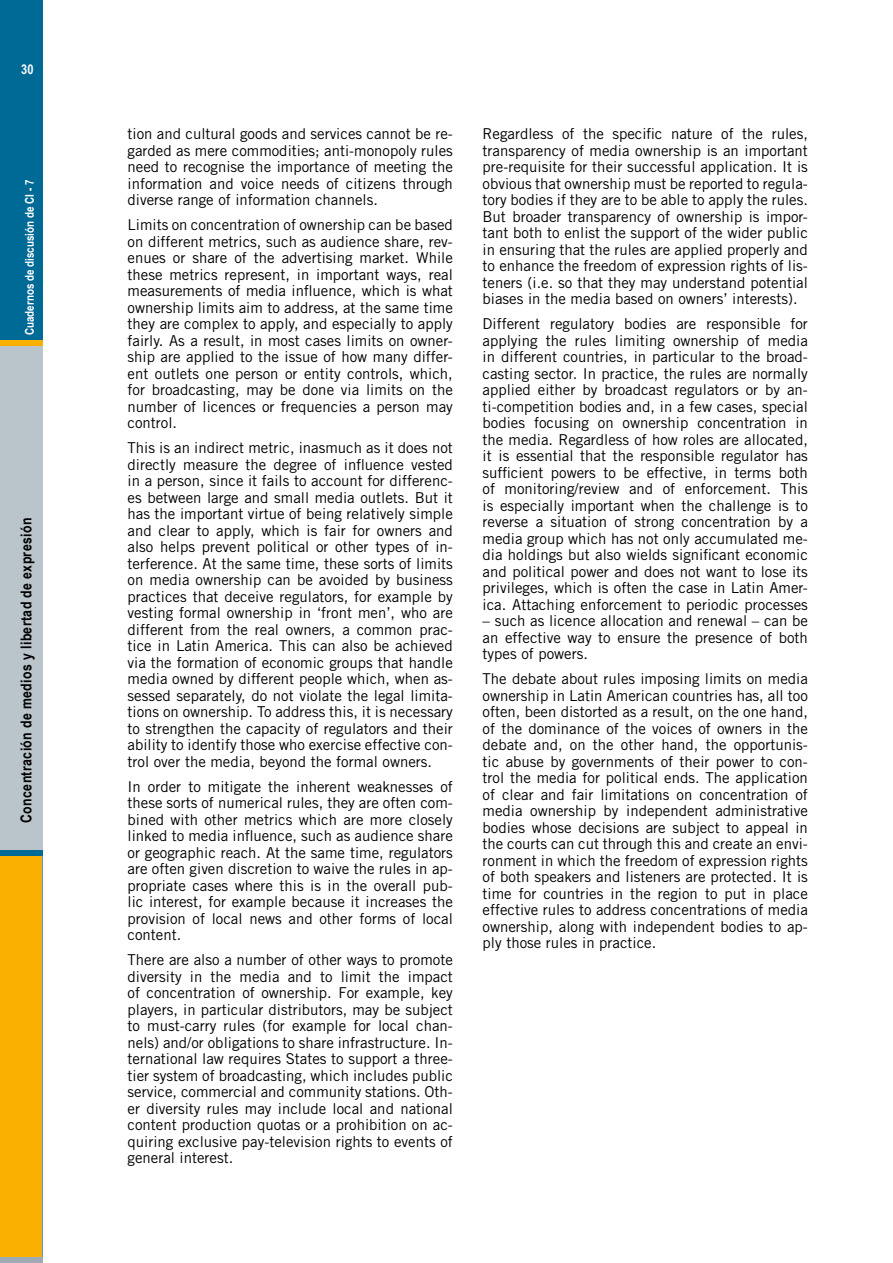
<style>
.page{position:relative;width:893px;height:1263px;background:#fff}
.page>*{position:absolute;margin:0;border:0;box-sizing:border-box;transform-origin:0 0}
.t1{font:15px/16.5px "Trade Gothic";color:#000;text-align:justify}
.t2{font:700 15px "Arial Narrow";letter-spacing:.025em;color:#000}
.t3{font:700 13.5px "Arial Narrow";color:#fff}
.t4{font:700 12px "Arial Narrow";color:#fff}
</style>
<div class="page">
<div style="left:0;top:0;width:43px;height:1263px;background:#006a96"></div>
<div style="left:0;top:340px;width:43px;height:510px;background:#bac5cb"></div>
<div style="left:0;top:856px;width:43px;height:401px;background:#f9b000"></div>
<div style="left:0;top:340px;width:43px;height:6px;background:#f9b000"></div>
<div style="left:0;top:1257px;width:43px;height:6px;background:#9fabb3"></div>
<p class="t3" style="left:21px;top:59px;width:14px">30</p>
<p class="t4" style="left:21px;top:335px;width:157px;rotate:-90deg">Cuadernos de discusión de CI - 7</p>
<p class="t2" style="left:15px;top:823px;width:307px;rotate:-90deg">Concentración de medios y libertad de expresión</p>
<p class="t1" style="left:128px;top:125px;width:327px">tion and cultural goods and services cannot be re&shy;garded as mere commodities; anti-monopoly rules need to recognise the importance of meeting the information and voice needs of citizens through diverse range of information channels.</p>
<p class="t1" style="left:128px;top:216px;width:327px">Limits on concentration of ownership can be based on different metrics, such as audience share, rev&shy;enues or share of the advertising market. While these metrics represent, in important ways, real measurements of media influence, which is what ownership limits aim to address, at the same time they are complex to apply, and especially to apply fairly. As a result, in most cases limits on owner&shy;ship are applied to the issue of how many differ&shy;ent outlets one person or entity controls, which, for broadcasting, may be done via limits on the number of licences or frequencies a person may control.</p>
<p class="t1" style="left:128px;top:439px;width:327px">This is an indirect metric, inasmuch as it does not directly measure the degree of influence vested in a person, since it fails to account for differenc&shy;es between large and small media outlets. But it has the important virtue of being relatively simple and clear to apply, which is fair for owners and also helps prevent political or other types of in&shy;terference. At the same time, these sorts of limits on media ownership can be avoided by business practices that deceive regulators, for example by vesting formal ownership in ‘front men’, who are different from the real owners, a common prac&shy;tice in Latin America. This can also be achieved via the formation of economic groups that handle media owned by different people which, when as&shy;sessed separately, do not violate the legal limita&shy;tions on ownership. To address this, it is necessary to strengthen the capacity of regulators and their ability to identify those who exercise effective con&shy;trol over the media, beyond the formal owners.</p>
<p class="t1" style="left:128px;top:778px;width:327px">In order to mitigate the inherent weaknesses of these sorts of numerical rules, they are often com&shy;bined with other metrics which are more closely linked to media influence, such as audience share or geographic reach. At the same time, regulators are often given discretion to waive the rules in ap&shy;propriate cases where this is in the overall pub&shy;lic interest, for example because it increases the provision of local news and other forms of local content.</p>
<p class="t1" style="left:128px;top:951px;width:327px">There are also a number of other ways to promote diversity in the media and to limit the impact of concentration of ownership. For example, key players, in particular distributors, may be subject to must-carry rules (for example for local chan&shy;nels) and/or obligations to share infrastructure. In&shy;ternational law requires States to support a three&shy;tier system of broadcasting, which includes public service, commercial and community stations. Oth&shy;er diversity rules may include local and national content production quotas or a prohibition on ac&shy;quiring exclusive pay-television rights to events of general interest.</p>
<p class="t1" style="left:483px;top:125px;width:327px">Regardless of the specific nature of the rules, transparency of media ownership is an important pre-requisite for their successful application. It is obvious that ownership must be reported to regula&shy;tory bodies if they are to be able to apply the rules.<br>But broader transparency of ownership is impor&shy;tant both to enlist the support of the wider public in ensuring that the rules are applied properly and to enhance the freedom of expression rights of lis&shy;teners (i.e. so that they may understand potential biases in the media based on owners’ interests).</p>
<p class="t1" style="left:483px;top:315px;width:327px">Different regulatory bodies are responsible for applying the rules limiting ownership of media in different countries, in particular to the broad&shy;casting sector. In practice, the rules are normally applied either by broadcast regulators or by an&shy;ti-competition bodies and, in a few cases, special bodies focusing on ownership concentration in the media. Regardless of how roles are allocated, it is essential that the responsible regulator has sufficient powers to be effective, in terms both of monitoring/review and of enforcement. This is especially important when the challenge is to reverse a situation of strong concentration by a media group which has not only accumulated me&shy;dia holdings but also wields significant economic and political power and does not want to lose its privileges, which is often the case in Latin Amer&shy;ica. Attaching enforcement to periodic processes</p>
<p class="t1" style="left:483px;top:612px;width:327px">– such as licence allocation and renewal – can be an effective way to ensure the presence of both types of powers.</p>
<p class="t1" style="left:483px;top:670px;width:327px">The debate about rules imposing limits on media ownership in Latin American countries has, all too often, been distorted as a result, on the one hand, of the dominance of the voices of owners in the debate and, on the other hand, the opportunis&shy;tic abuse by governments of their power to con&shy;trol the media for political ends. The application of clear and fair limitations on concentration of media ownership by independent administrative bodies whose decisions are subject to appeal in the courts can cut through this and create an envi&shy;ronment in which the freedom of expression rights of both speakers and listeners are protected. It is time for countries in the region to put in place effective rules to address concentrations of media ownership, along with independent bodies to ap&shy;ply those rules in practice.</p>
</div>
